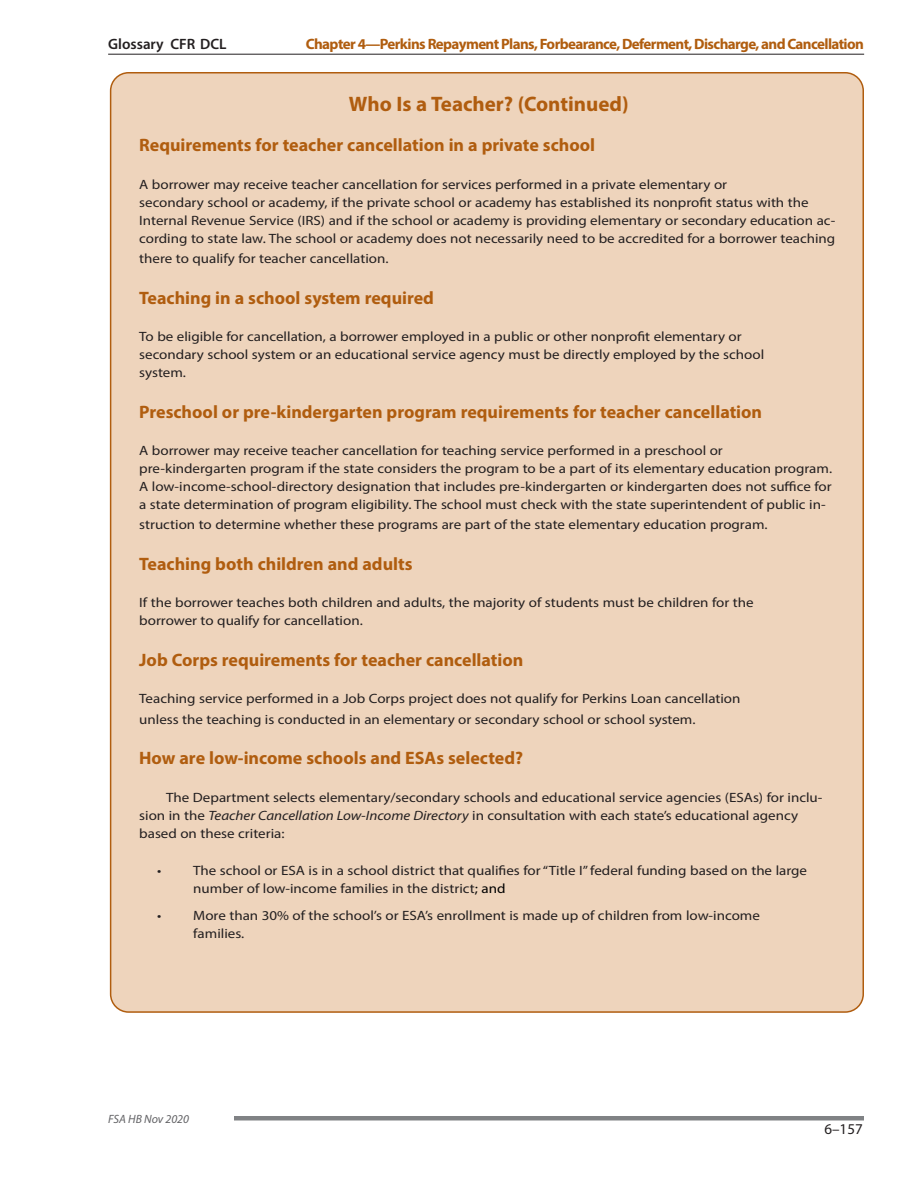
<style>
.page{position:relative;width:918px;height:1188px;background:#fff}
.page>*{position:absolute;margin:0;border:0;box-sizing:border-box;transform-origin:0 0}
.Boxed_Head__ID{font:700 21px "Myriad Pro";color:#b05d0f}
.Boxed_Subhead__ID{font:700 18px "Myriad Pro";color:#b05d0f}
.t1{font:700 15px "Myriad Pro";letter-spacing:-.04em;color:#b05d0f}
.t2{font:600 15px "Myriad Pro";color:#231f20}
.t3{font:15px "Myriad Pro";color:#231f20}
.Boxed_Text_No_Indent{font:13.5px/18px "Myriad Pro";color:#231f20;scale:1.11 1}
.Boxed_Text__ID{font:13.5px/18px "Myriad Pro";color:#231f20;scale:1.11 1}
.t4{font:italic 12px "Myriad Pro";color:#636366}
.s1{font-style:italic}
.s2{color:#000}
</style>
<div class="page">
<hr style="left:108px;top:54px;width:756px;height:1px;background:#231f20">
<hr style="left:234px;top:1116px;width:630px;height:4px;background:#808285">
<div style="left:111px;top:73px;width:752px;height:939px;background:#eed4bc;border-radius:18px"></div>
<p class="t2" style="left:108px;top:34px;width:120px">Glossary CFR DCL</p>
<p class="t1" style="left:306px;top:34px;width:560px">Chapter 4—Perkins Repayment Plans, Forbearance, Deferment, Discharge, and Cancellation</p>
<p class="Boxed_Head__ID" style="left:349px;top:90px;width:281px">Who Is a Teacher? (Continued)</p>
<p class="Boxed_Subhead__ID" style="left:139px;top:134px;width:458px">Requirements for teacher cancellation in a private school</p>
<p class="Boxed_Text_No_Indent" style="left:139px;top:175px;width:629px">A borrower may receive teacher cancellation for services performed in a private elementary or<br>secondary school or academy, if the private school or academy has established its nonprofit status with the Internal Revenue Service (IRS) and if the school or academy is providing elementary or secondary education ac&shy;cording to state law. The school or academy does not necessarily need to be accredited for a borrower teaching</p>
<p class="Boxed_Text_No_Indent" style="left:139px;top:249px;width:226px">there to qualify for teacher cancellation.</p>
<p class="Boxed_Subhead__ID" style="left:139px;top:286px;width:296px">Teaching in a school system required</p>
<p class="Boxed_Text_No_Indent" style="left:139px;top:327px;width:565px">To be eligible for cancellation, a borrower employed in a public or other nonprofit elementary or secondary school system or an educational service agency must be directly employed by the school system.</p>
<p class="Boxed_Subhead__ID" style="left:139px;top:400px;width:624px">Preschool or pre-kindergarten program requirements for teacher cancellation</p>
<p class="Boxed_Text_No_Indent" style="left:139px;top:441px;width:626px">A borrower may receive teacher cancellation for teaching service performed in a preschool or pre-kindergarten program if the state considers the program to be a part of its elementary education program.<br>A low-income-school-directory designation that includes pre-kindergarten or kindergarten does not suffice for a state determination of program eligibility. The school must check with the state superintendent of public in-</p>
<p class="Boxed_Text_No_Indent" style="left:139px;top:516px;width:568px">struction to determine whether these programs are part of the state elementary education program.</p>
<p class="Boxed_Subhead__ID" style="left:139px;top:552px;width:275px">Teaching both children and adults</p>
<p class="Boxed_Text_No_Indent" style="left:139px;top:594px;width:555px">If the borrower teaches both children and adults, the majority of students must be children for the borrower to qualify for cancellation.</p>
<p class="Boxed_Subhead__ID" style="left:139px;top:648px;width:386px">Job Corps requirements for teacher cancellation</p>
<p class="Boxed_Text_No_Indent" style="left:139px;top:689px;width:543px;line-height:20.2px">Teaching service performed in a Job Corps project does not qualify for Perkins Loan cancellation unless the teaching is conducted in an elementary or secondary school or school system.</p>
<p class="Boxed_Subhead__ID" style="left:139px;top:746px;width:385px">How are low-income schools and ESAs selected?</p>
<p class="Boxed_Text__ID" style="left:139px;top:788px;width:617px;text-indent:27px">The Department selects elementary/secondary schools and educational service agencies (ESAs) for inclu&shy;sion in the <span class="s1">Teacher Cancellation Low-Income Directory</span> in consultation with each state’s educational agency based on these criteria:</p>
<p class="Boxed_Text_No_Indent" style="left:193px;top:861px;width:555px;text-indent:-36px">• The school or ESA is in a school district that qualifies for “Title I” federal funding based on the large number of low-income families in the district<span class="s2">; and</span></p>
<p class="Boxed_Text_No_Indent" style="left:193px;top:906px;width:512px;text-indent:-36px">• More than 30% of the school’s or ESA’s enrollment is made up of children from low-income families.</p>
<p class="t4" style="left:108px;top:1111px;width:83px">FSA HB Nov 2020</p>
<p class="t3" style="left:824px;top:1120px;width:40px">6–157</p>
</div>
